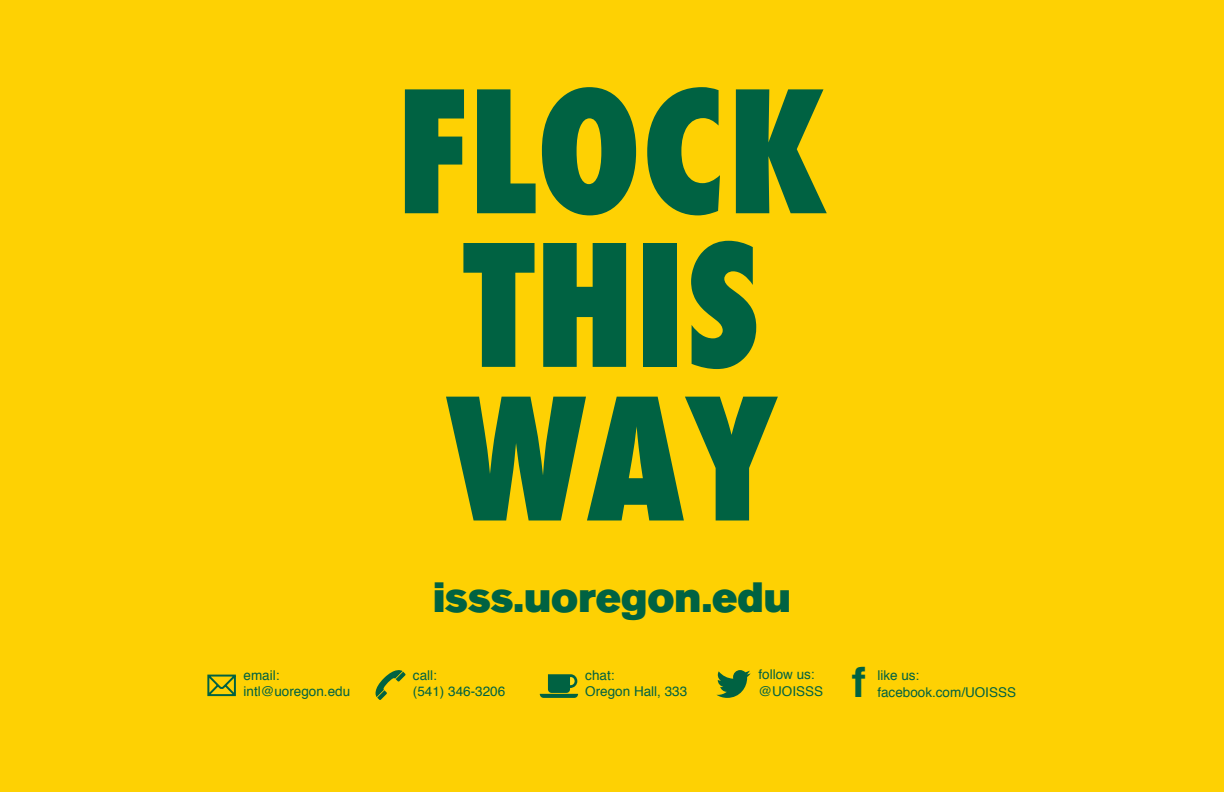
<style>
.page{position:relative;width:1224px;height:792px;background:#fed103}
.page>*{position:absolute;margin:0;border:0;box-sizing:border-box;transform-origin:0 0}
.t1{font:800 condensed 164.4px/153.6px "Futura";color:#006242;text-align:center}
.t2{font:42px "Akzidenz Grotesk BQ Super";color:#006242}
.t3{font:700 42px "Helvetica";color:#006242}
.t4{font:13.4px/16.2px "Helvetica";color:#006242}
</style>
<div class="page">
<svg style="left:375px;top:670px;width:31px;height:30px"></svg>
<svg style="left:540px;top:674px;width:38px;height:24px"></svg>
<svg style="left:207px;top:674px;width:29px;height:23px"></svg>
<svg style="left:716px;top:670px;width:35px;height:28px"></svg>
<h1 class="t1" style="left:396px;top:77px;width:433px">FLOCK<br>THIS<br>WAY</h1>
<h2 class="t2" style="left:433px;top:573px;width:359px">isss.uoregon.edu</h2>
<h2 class="t3" style="left:852px;top:649px;width:15px">f</h2>
<p class="t4" style="left:244px;top:668px;width:108px">email: intl@uoregon.edu</p>
<p class="t4" style="left:759px;top:667px;width:66px">follow us: @UOISSS</p>
<p class="t4" style="left:877px;top:668px;width:43px">like us:</p>
<p class="t4" style="left:413px;top:668px;width:94px">call:<br>(541) 346-3206</p>
<p class="t4" style="left:585px;top:668px;width:103px">chat:<br>Oregon Hall, 333</p>
<p class="t4" style="left:877px;top:684px;width:140px">facebook.com/UOISSS</p>
</div>
